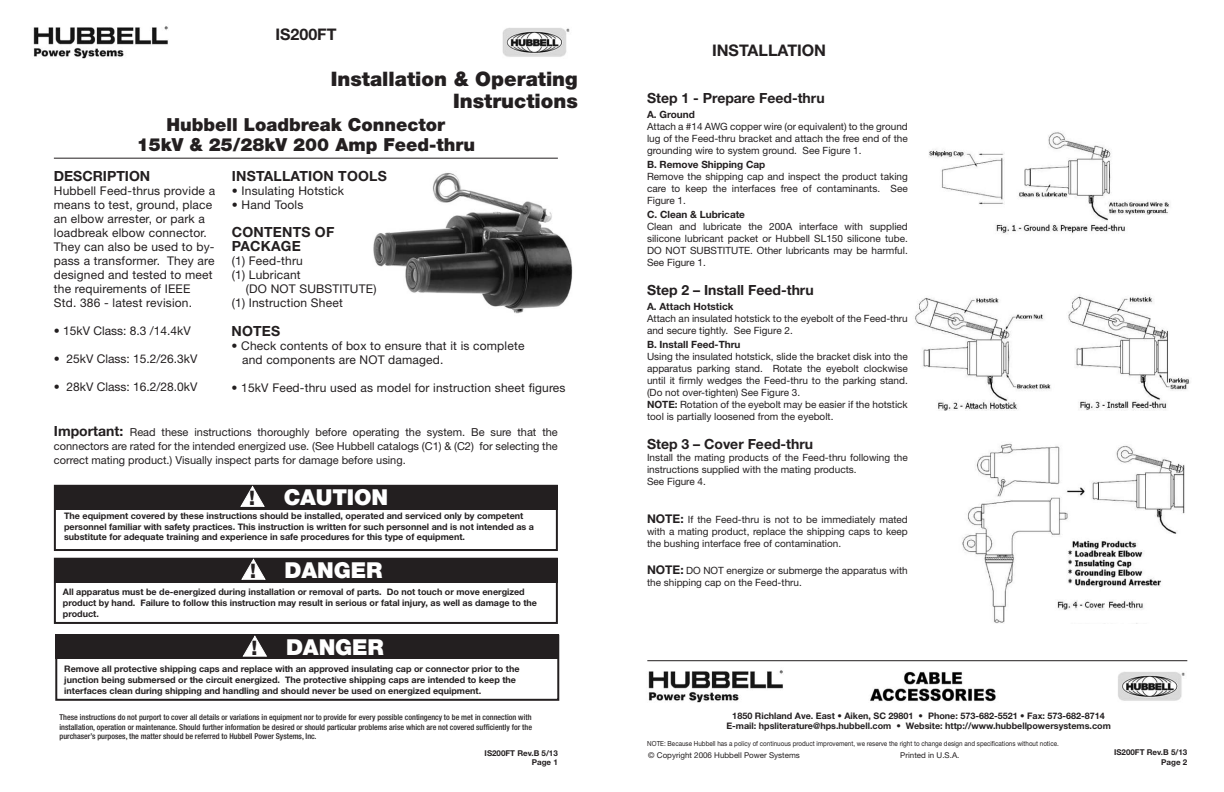
<style>
.page{position:relative;width:1224px;height:792px;background:#fff}
.page>*{position:absolute;margin:0;border:0;box-sizing:border-box;transform-origin:0 0}
.t1{font:900 22px "Helvetica Neue";letter-spacing:-.01em;color:#fff}
.t2{font:900 20px "Helvetica Neue";color:#231f20}
.t3{font:800 20px "Helvetica Neue";color:#231f20}
.t4{font:900 18px "Helvetica Neue";color:#231f20}
.t5{font:700 16px "Helvetica Neue";color:#231f20}
.t6{font:700 14px/14px "Helvetica Neue";color:#231f20}
.t7{font:12px/14px "Helvetica Neue";letter-spacing:.015em;color:#231f20}
.t8{font:11px/14px "Helvetica Neue";color:#231f20;text-align:justify}
.t9{font:10px/12px "Helvetica Neue";color:#231f20;text-align:justify}
.t10{font:700 10px "Helvetica Neue";color:#231f20}
.t11{font:700 9px/10.8px "Helvetica Neue";color:#231f20}
.t12{font:500 condensed 8px/9.6px "Helvetica Neue";color:#231f20;text-align:justify}
.t13{font:8px "Helvetica Neue";color:#231f20}
.t14{font:700 8px "Helvetica Neue";color:#231f20}
.t15{font:7px "Helvetica Neue";color:#231f20;scale:.9 1}
.s1{font-weight:700;font-size:14px}
.s2{font-weight:700}
.s3{font-weight:700;font-size:12px}
</style>
<div class="page">
<img style="left:373px;top:173px;width:200px;height:141px">
<div style="left:54px;top:485px;width:504px;height:24px;background:#231f20"></div>
<div style="left:54px;top:485px;width:504px;height:66px;border:2px solid #231f20"></div>
<svg style="left:239px;top:485px;width:27px;height:22px"></svg>
<div style="left:54px;top:558px;width:504px;height:24px;background:#231f20"></div>
<div style="left:54px;top:558px;width:504px;height:66px;border:2px solid #231f20"></div>
<svg style="left:240px;top:558px;width:27px;height:22px"></svg>
<hr style="left:54px;top:158px;width:504px;height:1px;background:#231f20">
<img style="left:33px;top:26px;width:537px;height:33px">
<div style="left:238px;top:24px;width:154px;height:46px;background:#fff"></div>
<img style="left:915px;top:132px;width:275px;height:492px">
<hr style="left:647px;top:660px;width:540px;height:1px;background:#231f20">
<img style="left:648px;top:670px;width:537px;height:33px">
<div style="left:55px;top:635px;width:504px;height:24px;background:#231f20"></div>
<div style="left:55px;top:635px;width:504px;height:66px;border:2px solid #231f20"></div>
<svg style="left:242px;top:635px;width:26px;height:22px"></svg>
<p class="t5" style="left:275px;top:25px;width:63px">IS200FT</p>
<p class="t2" style="left:331px;top:67px;width:249px">Installation &amp; Operating</p>
<p class="t2" style="left:453px;top:89px;width:126px">Instructions</p>
<p class="t4" style="left:167px;top:113px;width:280px">Hubbell Loadbreak Connector</p>
<p class="t4" style="left:137px;top:133px;width:340px">15kV &amp; 25/28kV 200 Amp Feed-thru</p>
<p class="t6" style="left:54px;top:169px;width:98px">DESCRIPTION</p>
<p class="t7" style="left:54px;top:184px;width:163px">Hubbell Feed-thrus provide a means to test, ground, place an elbow arrester, or park a loadbreak elbow connector.<br>They can also be used to by&shy;pass a transformer. They are designed and tested to meet the requirements of IEEE<br>Std. 386 - latest revision.</p>
<p class="t7" style="left:54px;top:324px;width:138px">• 15kV Class: 8.3 /14.4kV</p>
<p class="t7" style="left:54px;top:352px;width:145px">• 25kV Class: 15.2/26.3kV</p>
<p class="t7" style="left:54px;top:380px;width:145px">• 28kV Class: 16.2/28.0kV</p>
<p class="t6" style="left:232px;top:169px;width:156px">INSTALLATION TOOLS</p>
<p class="t7" style="left:232px;top:184px;width:114px">• Insulating Hotstick</p>
<p class="t7" style="left:232px;top:198px;width:73px">• Hand Tools</p>
<p class="t6" style="left:232px;top:225px;width:104px">CONTENTS OF<br>PACKAGE</p>
<p class="t7" style="left:232px;top:254px;width:73px">(1) Feed-thru</p>
<p class="t7" style="left:232px;top:268px;width:70px">(1) Lubricant</p>
<p class="t7" style="left:246px;top:282px;width:132px">(DO NOT SUBSTITUTE)</p>
<p class="t7" style="left:232px;top:296px;width:112px">(1) Instruction Sheet</p>
<p class="t6" style="left:232px;top:323px;width:50px">NOTES</p>
<p class="t7" style="left:232px;top:338px;width:294px">• Check contents of box to ensure that it is complete</p>
<p class="t7" style="left:242px;top:352px;width:203px">and components are NOT damaged.</p>
<p class="t7" style="left:232px;top:380px;width:336px">• 15kV Feed-thru used as model for instruction sheet figures</p>
<p class="t8" style="left:54px;top:425px;width:505px"><span class="s1">Important:</span> Read these instructions thoroughly before operating the system. Be sure that the connectors are rated for the intended energized use. (See Hubbell catalogs (C1) &amp; (C2) for selecting the correct mating product.) Visually inspect parts for damage before using.</p>
<p class="t3" style="left:249px;top:486px;width:7px">!</p>
<p class="t1" style="left:284px;top:484px;width:106px">CAUTION</p>
<p class="t11" style="left:64px;top:510px;width:472px">The equipment covered by these instructions should be installed, operated and serviced only by competent personnel familiar with safety practices. This instruction is written for such personnel and is not intended as a substitute for adequate training and experience in safe procedures for this type of equipment.</p>
<p class="t3" style="left:250px;top:559px;width:7px">!</p>
<p class="t1" style="left:285px;top:557px;width:99px">DANGER</p>
<p class="t11" style="left:63px;top:587px;width:476px">All apparatus must be de-energized during installation or removal of parts. Do not touch or move energized product by hand. Failure to follow this instruction may result in serious or fatal injury, as well as damage to the product.</p>
<p class="t3" style="left:252px;top:636px;width:7px">!</p>
<p class="t1" style="left:286px;top:634px;width:99px">DANGER</p>
<p class="t11" style="left:64px;top:663px;width:457px">Remove all protective shipping caps and replace with an approved insulating cap or connector prior to the junction being submersed or the circuit energized. The protective shipping caps are intended to keep the interfaces clean during shipping and handling and should never be used on energized equipment.</p>
<p class="t12" style="left:60px;top:712px;width:474px">These instructions do not purport to cover all details or variations in equipment nor to provide for every possible contingency to be met in connection with installation, operation or maintenance. Should further information be desired or should particular problems arise which are not covered sufficiently for the purchaser’s purposes, the matter should be referred to Hubbell Power Systems, Inc.</p>
<p class="t14" style="left:485px;top:748px;width:75px">IS200FT Rev.B 5/13</p>
<p class="t14" style="left:532px;top:757px;width:28px">Page 1</p>
<p class="t5" style="left:712px;top:40px;width:116px">INSTALLATION</p>
<p class="t6" style="left:647px;top:91px;width:179px">Step 1 - Prepare Feed-thru</p>
<p class="t10" style="left:647px;top:108px;width:49px">A. Ground</p>
<p class="t9" style="left:647px;top:120px;width:262px">Attach a #14 AWG copper wire (or equivalent) to the ground lug of the Feed-thru bracket and attach the free end of the grounding wire to system ground. See Figure 1.</p>
<p class="t10" style="left:647px;top:158px;width:120px">B. Remove Shipping Cap</p>
<p class="t9" style="left:647px;top:170px;width:262px">Remove the shipping cap and inspect the product taking care to keep the interfaces free of contaminants. See Figure 1.</p>
<p class="t10" style="left:647px;top:209px;width:99px">C. Clean &amp; Lubricate</p>
<p class="t9" style="left:647px;top:221px;width:262px">Clean and lubricate the 200A interface with supplied silicone lubricant packet or Hubbell SL150 silicone tube.<br>DO NOT SUBSTITUTE. Other lubricants may be harmful.<br>See Figure 1.</p>
<p class="t6" style="left:647px;top:283px;width:168px">Step 2 – Install Feed-thru</p>
<p class="t10" style="left:647px;top:300px;width:88px">A. Attach Hotstick</p>
<p class="t9" style="left:647px;top:312px;width:262px">Attach an insulated hotstick to the eyebolt of the Feed-thru and secure tightly. See Figure 2.</p>
<p class="t10" style="left:647px;top:338px;width:95px">B. Install Feed-Thru</p>
<p class="t9" style="left:647px;top:350px;width:262px">Using the insulated hotstick, slide the bracket disk into the apparatus parking stand. Rotate the eyebolt clockwise until it firmly wedges the Feed-thru to the parking stand. (Do not over-tighten) See Figure 3.</p>
<p class="t9" style="left:647px;top:398px;width:262px"><span class="s2">NOTE:</span> Rotation of the eyebolt may be easier if the hotstick tool is partially loosened from the eyebolt.</p>
<p class="t6" style="left:647px;top:437px;width:168px">Step 3 – Cover Feed-thru</p>
<p class="t9" style="left:647px;top:451px;width:262px">Install the mating products of the Feed-thru following the instructions supplied with the mating products.</p>
<p class="t9" style="left:647px;top:475px;width:60px">See Figure 4.</p>
<p class="t9" style="left:647px;top:514px;width:262px"><span class="s3">NOTE:</span> If the Feed-thru is not to be immediately mated with a mating product, replace the shipping caps to keep the bushing interface free of contamination.</p>
<p class="t9" style="left:647px;top:564px;width:262px"><span class="s3">NOTE:</span> DO NOT energize or submerge the apparatus with the shipping cap on the Feed-thru.</p>
<p class="t11" style="left:732px;top:710px;width:374px">1850 Richland Ave. East • Aiken, SC 29801 • Phone: 573-682-5521 • Fax: 573-682-8714</p>
<p class="t11" style="left:726px;top:721px;width:386px">E-mail: hpsliterature@hps.hubbell.com • Website: http://www.hubbellpowersystems.com</p>
<p class="t15" style="left:647px;top:739px;width:459px">NOTE: Because Hubbell has a policy of continuous product improvement, we reserve the right to change design and specifications without notice.</p>
<p class="t13" style="left:648px;top:750px;width:153px">© Copyright 2006 Hubbell Power Systems</p>
<p class="t13" style="left:900px;top:750px;width:61px">Printed in U.S.A.</p>
<p class="t14" style="left:1114px;top:747px;width:75px">IS200FT Rev.B 5/13</p>
<p class="t14" style="left:1161px;top:757px;width:28px">Page 2</p>
</div>
